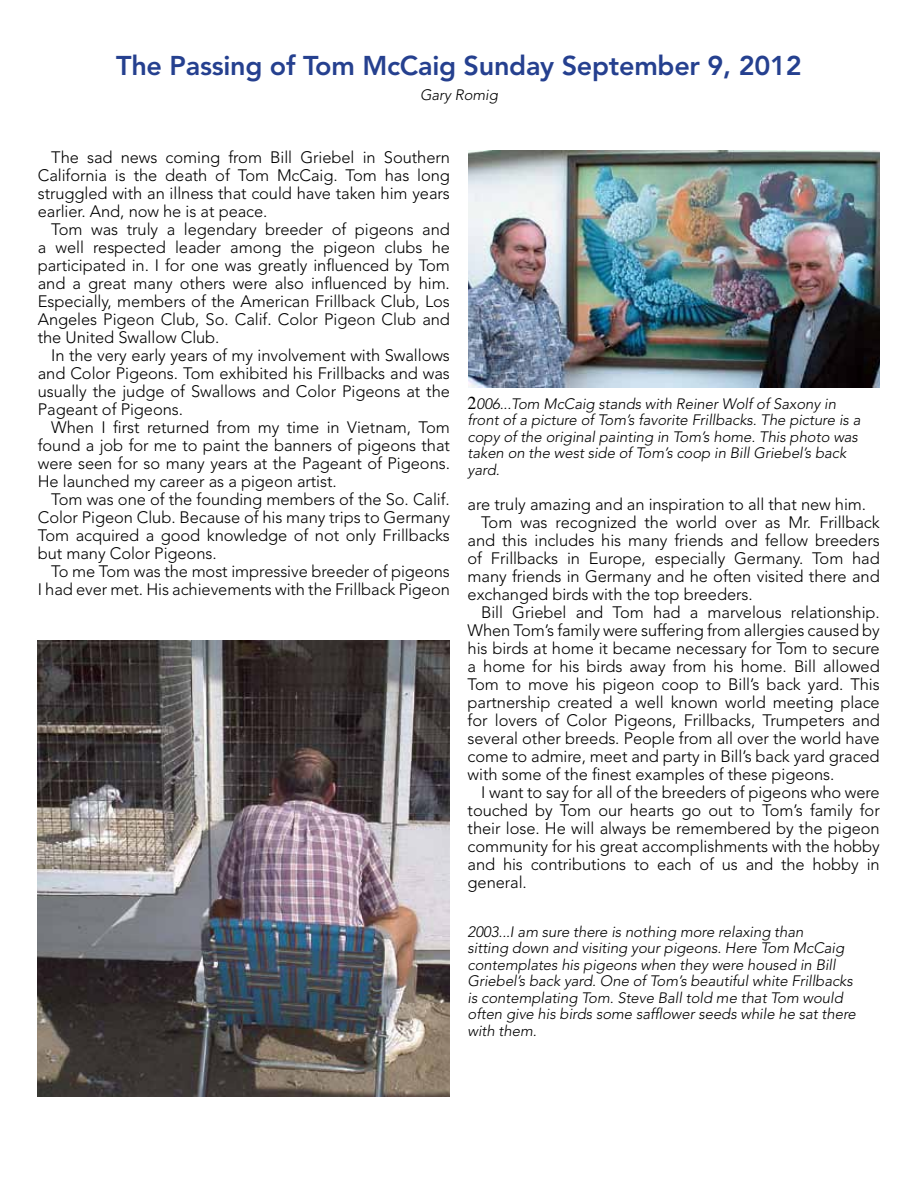
<style>
.page{position:relative;width:918px;height:1188px;background:#fff}
.page>*{position:absolute;margin:0;border:0;box-sizing:border-box;transform-origin:0 0}
.t1{font:800 27px "Avenir";letter-spacing:-.01em;color:#25408f}
.t2{font:300 16.5px/18px "Avenir";letter-spacing:-.005em;color:#000;text-align:justify}
.t3{font:italic 300 15px/16.5px "Avenir";letter-spacing:-.005em;color:#000}
.s1{font-family:"Times";font-weight:400;font-style:normal;font-size:18px}
</style>
<div class="page">
<img style="left:468px;top:150px;width:412px;height:238px">
<img style="left:38px;top:640px;width:412px;height:457px">
<h1 class="t1" style="left:116px;top:49px;width:687px">The Passing of Tom McCaig Sunday September 9, 2012</h1>
<p class="t3" style="left:420px;top:87px;width:79px">Gary Romig</p>
<p class="t2" style="left:38px;top:148px;width:414px;text-indent:13px">The sad news coming from Bill Griebel in Southern California is the death of Tom McCaig. Tom has long struggled with an illness that could have taken him years earlier. And, now he is at peace.</p>
<p class="t2" style="left:38px;top:220px;width:414px;text-indent:13px">Tom was truly a legendary breeder of pigeons and a well respected leader among the pigeon clubs he participated in. I for one was greatly influenced by Tom and a great many others were also influenced by him.<br>Especially, members of the American Frillback Club, Los Angeles Pigeon Club, So. Calif. Color Pigeon Club and the United Swallow Club.</p>
<p class="t2" style="left:38px;top:346px;width:414px;text-indent:13px">In the very early years of my involvement with Swallows and Color Pigeons. Tom exhibited his Frillbacks and was usually the judge of Swallows and Color Pigeons at the Pageant of Pigeons.</p>
<p class="t2" style="left:38px;top:418px;width:414px;text-indent:13px">When I first returned from my time in Vietnam, Tom found a job for me to paint the banners of pigeons that were seen for so many years at the Pageant of Pigeons.<br>He launched my career as a pigeon artist.</p>
<p class="t2" style="left:38px;top:490px;width:414px;text-indent:13px">Tom was one of the founding members of the So. Calif.<br>Color Pigeon Club. Because of his many trips to Germany Tom acquired a good knowledge of not only Frillbacks but many Color Pigeons.</p>
<p class="t2" style="left:38px;top:562px;width:414px;text-align:right">To me Tom was the most impressive breeder of pigeons<br>I had ever met. His achievements with the Frillback Pigeon</p>
<p class="t3" style="left:468px;top:395px;width:394px"><span class="s1">2</span>006...Tom McCaig stands with Reiner Wolf of Saxony in front of a picture of Tom’s favorite Frillbacks. The picture is a copy of the original painting in Tom’s home. This photo was taken on the west side of Tom’s coop in Bill Griebel’s back yard.</p>
<p class="t2" style="left:468px;top:495px;width:400px">are truly amazing and an inspiration to all that new him.</p>
<p class="t2" style="left:481px;top:513px;width:400px">Tom was recognized the world over as Mr. Frillback</p>
<p class="t2" style="left:468px;top:531px;width:414px">and this includes his many friends and fellow breeders</p>
<p class="t2" style="left:468px;top:549px;width:414px">of Frillbacks in Europe, especially Germany. Tom had</p>
<p class="t2" style="left:468px;top:567px;width:414px">many friends in Germany and he often visited there and</p>
<p class="t2" style="left:468px;top:585px;width:287px">exchanged birds with the top breeders.</p>
<p class="t2" style="left:481px;top:603px;width:400px">Bill Griebel and Tom had a marvelous relationship.</p>
<p class="t2" style="left:468px;top:621px;width:414px">When Tom’s family were suffering from allergies caused by</p>
<p class="t2" style="left:468px;top:639px;width:414px">his birds at home it became necessary for Tom to secure</p>
<p class="t2" style="left:468px;top:657px;width:414px">a home for his birds away from his home. Bill allowed</p>
<p class="t2" style="left:468px;top:675px;width:414px">Tom to move his pigeon coop to Bill’s back yard. This</p>
<p class="t2" style="left:468px;top:693px;width:414px">partnership created a well known world meeting place</p>
<p class="t2" style="left:468px;top:711px;width:414px">for lovers of Color Pigeons, Frillbacks, Trumpeters and</p>
<p class="t2" style="left:468px;top:729px;width:414px">several other breeds. People from all over the world have</p>
<p class="t2" style="left:468px;top:747px;width:414px">come to admire, meet and party in Bill’s back yard graced</p>
<p class="t2" style="left:468px;top:765px;width:368px">with some of the finest examples of these pigeons.</p>
<p class="t2" style="left:481px;top:783px;width:400px">I want to say for all of the breeders of pigeons who were</p>
<p class="t2" style="left:468px;top:801px;width:414px">touched by Tom our hearts go out to Tom’s family for</p>
<p class="t2" style="left:468px;top:819px;width:414px">their lose. He will always be remembered by the pigeon</p>
<p class="t2" style="left:468px;top:837px;width:414px">community for his great accomplishments with the hobby</p>
<p class="t2" style="left:468px;top:855px;width:414px">and his contributions to each of us and the hobby in</p>
<p class="t2" style="left:468px;top:873px;width:61px">general.</p>
<p class="t3" style="left:468px;top:923px;width:390px">2003...I am sure there is nothing more relaxing than<br>sitting down and visiting your pigeons. Here Tom McCaig contemplates his pigeons when they were housed in Bill Griebel’s back yard. One of Tom’s beautiful white Frillbacks is contemplating Tom. Steve Ball told me that Tom would often give his birds some safflower seeds while he sat there with them.</p>
</div>
